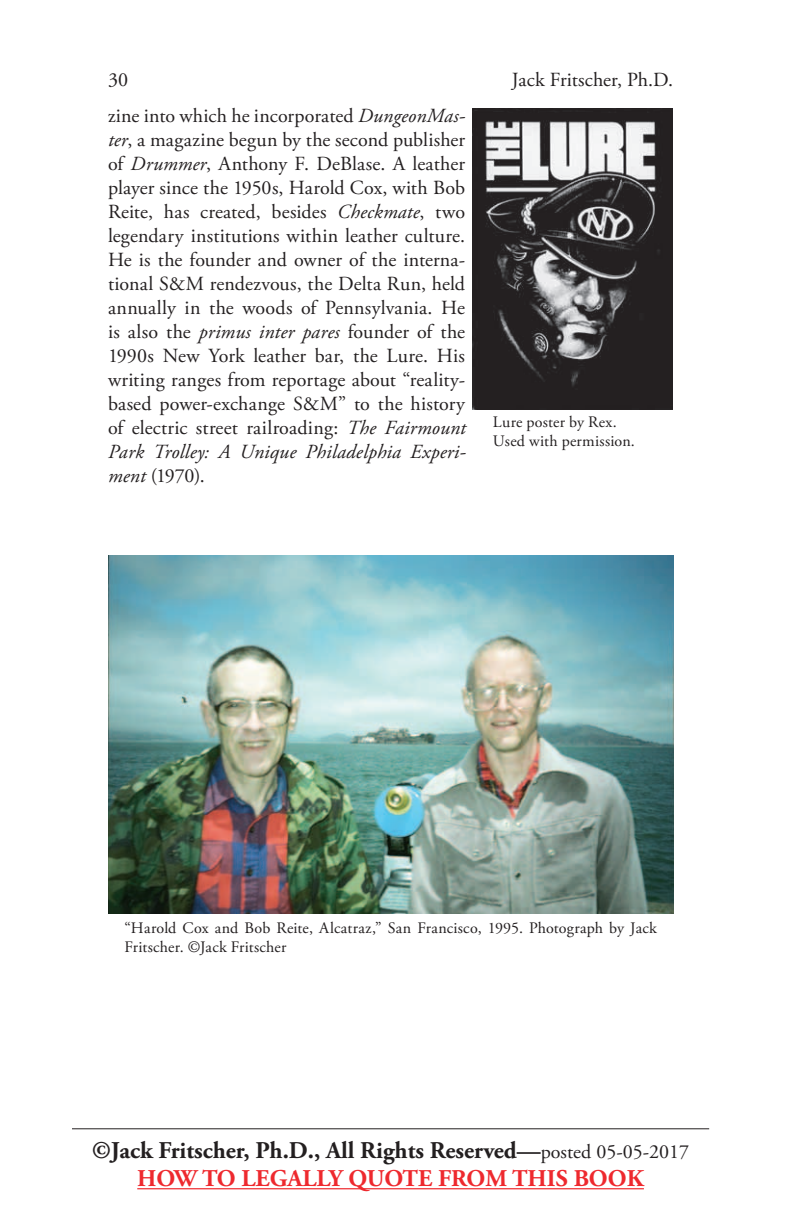
<style>
.page{position:relative;width:792px;height:1224px;background:#fff}
.page>*{position:absolute;margin:0;border:0;box-sizing:border-box;transform-origin:0 0}
.t1{font:700 24px/28.8px "Adobe Garamond Pro";color:#231f20;text-align:center}
.t2{font:20px/24px "Adobe Garamond Pro";letter-spacing:.01em;color:#231f20;text-align:justify}
.t3{font:16px/19.2px "Adobe Garamond Pro";letter-spacing:.015em;color:#231f20}
.s1{font-style:italic}
.s2{font-weight:400;font-size:20px}
.s3{color:#ee292e}
</style>
<div class="page">
<hr style="left:137px;top:1188px;width:507px;height:1px;background:#ee292e">
<hr style="left:72px;top:1128px;width:637px;height:1px;background:#231f20">
<img style="left:472px;top:108px;width:201px;height:302px">
<img style="left:108px;top:555px;width:565px;height:358px">
<p class="t2" style="left:108px;top:69px;width:22px">30</p>
<p class="t2" style="left:512px;top:69px;width:163px">Jack Fritscher, Ph.D.</p>
<p class="t2" style="left:108px;top:105px;width:359px">zine into which he incorporated <span class="s1">DungeonMas&shy;ter</span>, a magazine begun by the second publisher of <span class="s1">Drummer</span>, Anthony F. DeBlase. A leather player since the 1950s, Harold Cox, with Bob Reite, has created, besides <span class="s1">Checkmate</span>, two legendary institutions within leather culture.<br>He is the founder and owner of the interna&shy;tional S&amp;M rendezvous, the Delta Run, held annually in the woods of Pennsylvania. He is also the <span class="s1">primus inter pares</span> founder of the 1990s New York leather bar, the Lure. His writing ranges from reportage about “reality&shy;based power-exchange S&amp;M” to the history of electric street railroading: <span class="s1">The Fairmount Park Trolley: A Unique Philadelphia Experi&shy;ment</span> (1970).</p>
<p class="t3" style="left:493px;top:412px;width:143px">Lure poster by Rex.<br>Used with permission.</p>
<p class="t3" style="left:124px;top:918px;width:534px">“Harold Cox and Bob Reite, Alcatraz,” San Francisco, 1995. Photograph by Jack<br>Fritscher. ©Jack Fritscher</p>
<p class="t1" style="left:92px;top:1136px;width:599px">©Jack Fritscher, Ph.D., All Rights Reserved—<span class="s2">posted 05-05-2017<br></span><span class="s3">HOW TO LEGALLY QUOTE FROM THIS BOOK</span></p>
</div>
